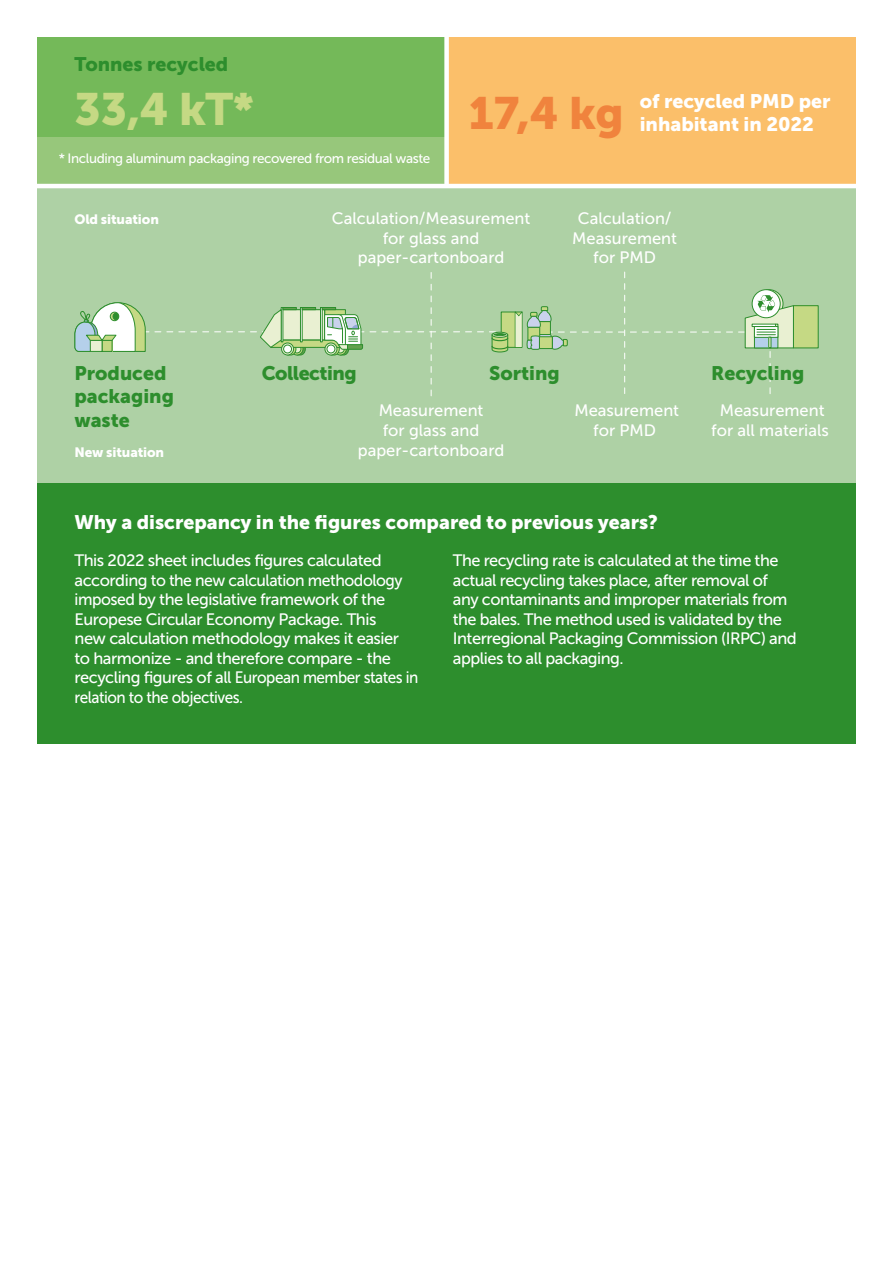
<style>
.page{position:relative;width:893px;height:1263px;background:#fff}
.page>*{position:absolute;margin:0;border:0;box-sizing:border-box;transform-origin:0 0}
.t1{font:45px "Museo Sans 900";color:#c5d984}
.t2{font:45px "Museo Sans 900";color:#f0833d}
.t3{font:19.5px/22.5px "Museo Sans 900";color:#fff}
.t4{font:19.5px/23.4px "Museo Sans 900";color:#2d8e2d}
.t5{font:19.5px "Museo Sans 900";letter-spacing:-.025em;color:#2d8e2d}
.t6{font:16.5px/19.5px "Museo Sans 500";letter-spacing:-.03em;color:#fff}
.t7{font:16.5px/19.8px "Museo Sans 500";color:#fff;text-align:center}
.t8{font:13.5px "Museo Sans 500";letter-spacing:-.03em;color:#fff}
.t9{font:13.5px "Museo Sans 900";letter-spacing:-.01em;color:#fff}
</style>
<div class="page">
<div style="left:37px;top:37px;width:412px;height:149px;background:#74b959"></div>
<div style="left:446px;top:37px;width:410px;height:149px;background:#fbbf6a"></div>
<div style="left:37px;top:187px;width:819px;height:296px;background:#aed1a5"></div>
<div style="left:793px;top:306px;width:25px;height:42px;background:#c5d984"></div>
<div style="left:793px;top:305px;width:26px;height:43px;border:1px solid #2d8e2d"></div>
<svg style="left:74px;top:272px;width:720px;height:124px"></svg>
<div style="left:37px;top:484px;width:819px;height:260px;background:#2d8e2d"></div>
<div style="left:37px;top:137px;width:408px;height:49px;background:#97c77b"></div>
<hr style="left:33px;top:184px;width:826px;height:4px;background:#fff">
<div style="left:444px;top:12px;width:5px;height:174px;background:#fff"></div>
<p class="t4" style="left:74px;top:52px;width:155px">Tonnes recycled</p>
<h1 class="t1" style="left:74px;top:83px;width:181px">33,4 kT*</h1>
<p class="t8" style="left:59px;top:151px;width:373px">* Including aluminum packaging recovered from residual waste</p>
<h1 class="t2" style="left:469px;top:87px;width:157px">17,4 kg</h1>
<p class="t3" style="left:640px;top:90px;width:192px">of recycled PMD per inhabitant in 2022</p>
<p class="t9" style="left:74px;top:211px;width:86px">Old situation</p>
<p class="t7" style="left:332px;top:208px;width:200px">Calculation/Measurement for glass and paper-cartonboard</p>
<p class="t7" style="left:572px;top:208px;width:106px">Calculation/<br>Measurement for PMD</p>
<p class="t4" style="left:74px;top:361px;width:101px">Produced packaging waste</p>
<p class="t5" style="left:262px;top:362px;width:96px">Collecting</p>
<p class="t4" style="left:489px;top:361px;width:72px">Sorting</p>
<p class="t7" style="left:358px;top:401px;width:148px">Measurement<br>for glass and paper-cartonboard</p>
<p class="t9" style="left:74px;top:444px;width:91px">New situation</p>
<p class="t4" style="left:711px;top:361px;width:95px">Recycling</p>
<p class="t7" style="left:574px;top:401px;width:106px">Measurement for PMD</p>
<p class="t7" style="left:711px;top:401px;width:119px">Measurement for all materials</p>
<p class="t3" style="left:74px;top:511px;width:585px">Why a discrepancy in the figures compared to previous years?</p>
<p class="t6" style="left:75px;top:551px;width:345px">This 2022 sheet includes figures calculated according to the new calculation methodology imposed by the legislative framework of the Europese Circular Economy Package. This<br>new calculation methodology makes it easier to harmonize - and therefore compare - the recycling figures of all European member states in relation to the objectives.</p>
<p class="t6" style="left:453px;top:551px;width:345px">The recycling rate is calculated at the time the actual recycling takes place, after removal of any contaminants and improper materials from the bales. The method used is validated by the Interregional Packaging Commission (IRPC) and applies to all packaging.</p>
</div>
